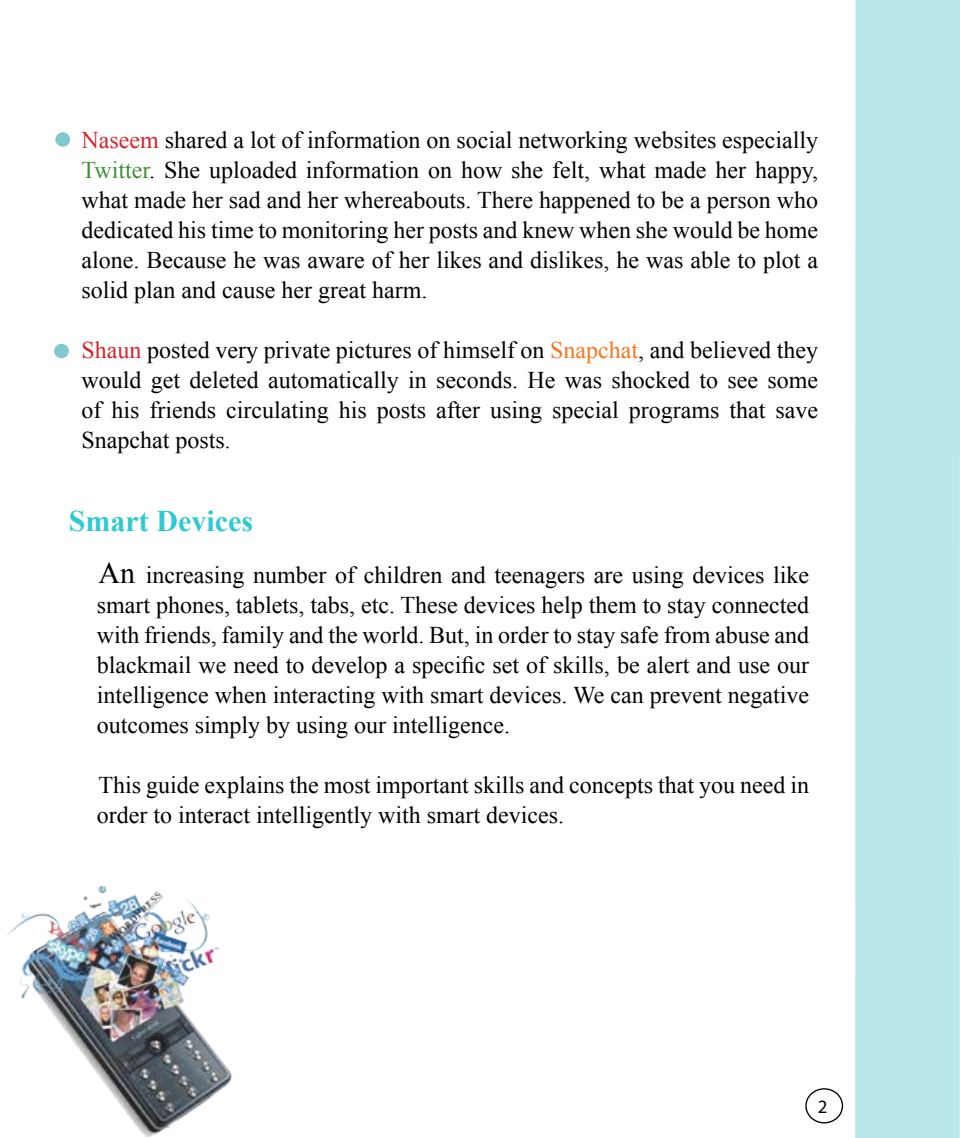
<style>
.page{position:relative;width:960px;height:1138px;background:#fff}
.page>*{position:absolute;margin:0;border:0;box-sizing:border-box;transform-origin:0 0}
.t1{font:700 30px "Times New Roman";color:#2ec9d1}
.t2{font:24px/30px "Times New Roman";color:#000;text-align:justify}
.t3{font:18.8px "Myriad Pro";color:#000}
.s1{color:#d2232a}
.s2{color:#418e38}
.s3{color:#f47721}
.s4{font-size:22px}
.s5{font-size:30px}
</style>
<div class="page">
<div style="left:55px;top:132px;width:15px;height:15px;background:#80c9d1;border-radius:50%"></div>
<div style="left:855px;top:0;width:105px;height:1138px;background:#bae7ec"></div>
<img style="left:8px;top:885px;width:224px;height:251px">
<div style="left:54px;top:344px;width:15px;height:14px;background:#80c9d1;border-radius:50%"></div>
<div style="left:805px;top:1088px;width:38px;height:35px;border:1px solid #000;border-radius:50%"></div>
<p class="t2" style="left:82px;top:125px;width:738px"><span class="s1">Naseem</span> shared a lot of information on social networking websites especially <span class="s2">Twitter</span>. She uploaded information on how she felt, what made her happy, what made her sad and her whereabouts. There happened to be a person who dedicated his time to monitoring her posts and knew when she would be home alone. Because he was aware of her likes and dislikes, he was able to plot a solid plan and cause her great harm.</p>
<p class="t2" style="left:82px;top:335px;width:738px"><span class="s1">Shaun</span> posted very private pictures of himself on <span class="s3">Snapchat</span>, and believed they would get deleted automatically in seconds. He was shocked to see some of his friends circulating his posts after using special programs that save Snapchat posts<span class="s4">.</span></p>
<p class="t1" style="left:69px;top:500px;width:186px">Smart Devices</p>
<p class="t2" style="left:97px;top:559px;width:714px"><span class="s5">An</span> increasing number of children and teenagers are using devices like smart phones, tablets, tabs, etc. These devices help them to stay connected with friends, family and the world. But, in order to stay safe from abuse and blackmail we need to develop a specific set of skills, be alert and use our intelligence when interacting with smart devices. We can prevent negative outcomes simply by using our intelligence.</p>
<p class="t2" style="left:97px;top:769px;width:714px">This guide explains the most important skills and concepts that you need in order to interact intelligently with smart devices.</p>
<p class="t3" style="left:818px;top:1095px;width:11px">2</p>
</div>
